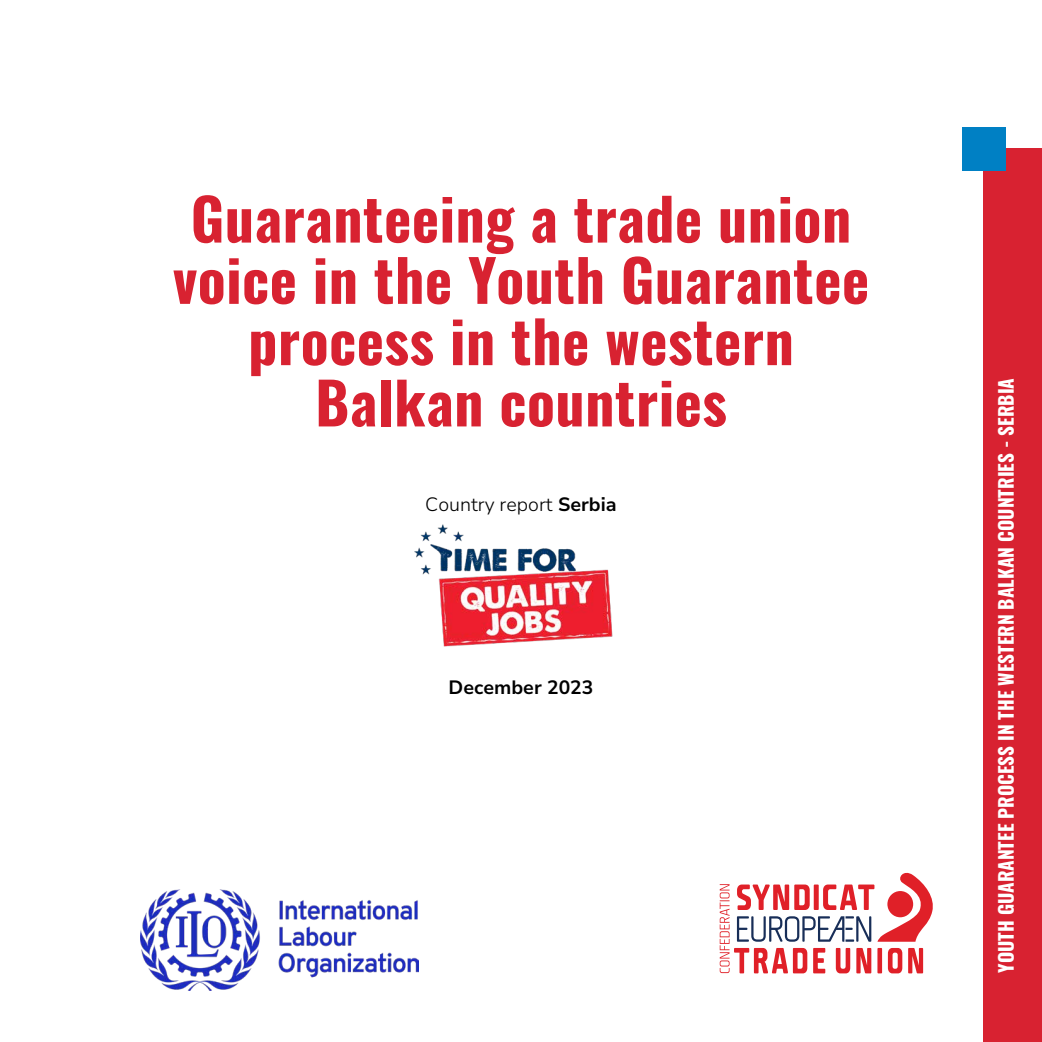
<style>
.page{position:relative;width:1042px;height:1042px;background:#fff}
.page>*{position:absolute;margin:0;border:0;box-sizing:border-box;transform-origin:0 0}
.t1{font:700 57.75px/61.2px "Oswald";letter-spacing:.01em;color:#d82231;text-align:center}
.t2{font:700 19.25px "Oswald";color:#fff}
.t3{font:200 19.25px "Nunito Sans 12 pt";color:#000}
</style>
<div class="page">
<div style="left:983px;top:149px;width:59px;height:893px;background:#d82231"></div>
<div style="left:962px;top:127px;width:43px;height:43px;background:#0080c4"></div>
<img style="left:414px;top:524px;width:199px;height:123px">
<img style="left:140px;top:889px;width:279px;height:101px">
<svg style="left:720px;top:872px;width:213px;height:101px"></svg>
<p class="t1" style="left:173px;top:192px;width:698px">Guaranteeing a trade union voice in the Youth Guarantee process in the western<br>Balkan countries</p>
<p class="t3" style="left:425px;top:491px;width:193px">Country report Serbia</p>
<p class="t3" style="left:449px;top:674px;width:146px">December 2023</p>
<p class="t2" style="left:996px;top:972px;width:596px;rotate:-90deg">YOUTH GUARANTEE PROCESS IN THE WESTERN BALKAN COUNTRIES - SERBIA</p>
</div>
